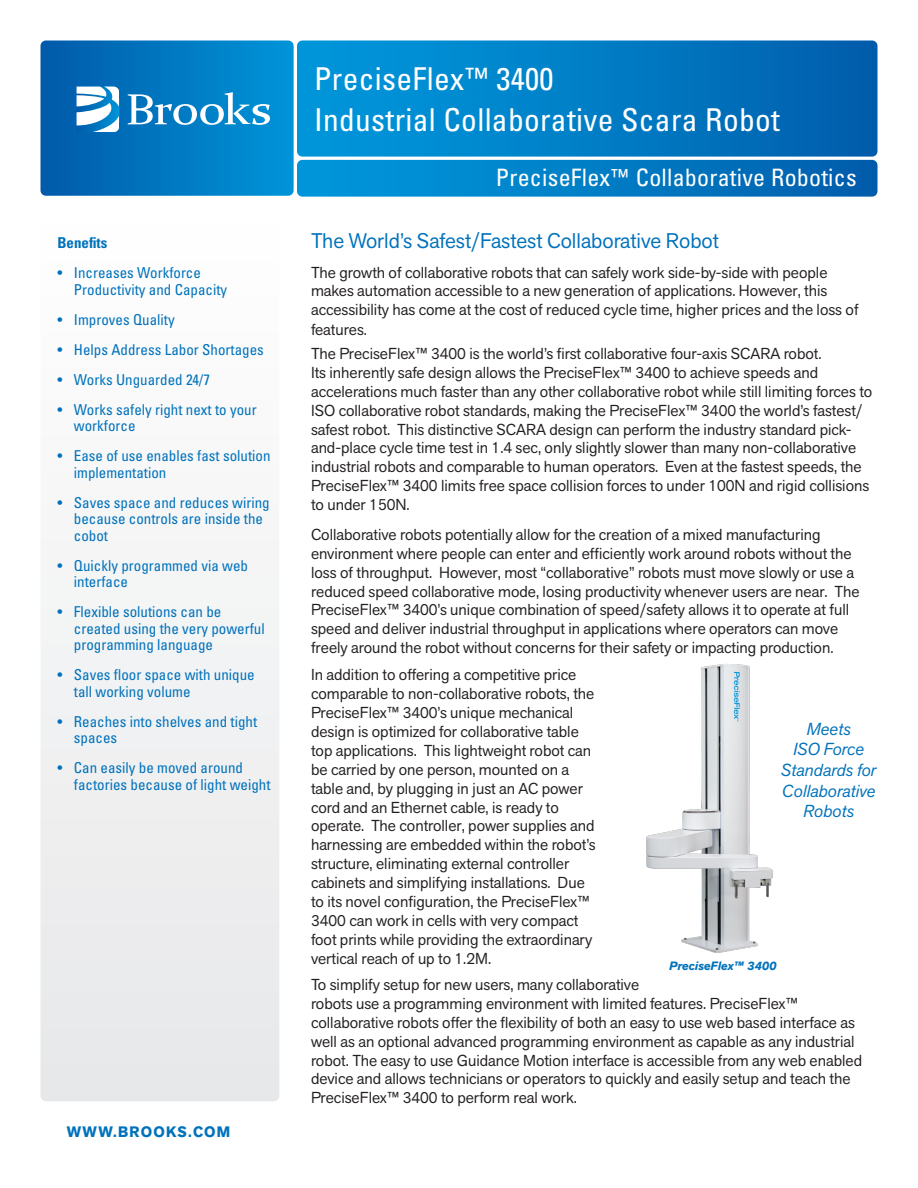
<style>
.page{position:relative;width:918px;height:1188px;background:#fff}
.page>*{position:absolute;margin:0;border:0;box-sizing:border-box;transform-origin:0 0}
.A1__DS_Head{font:condensed 31.5px "Univers LT Std";letter-spacing:.01em;color:#fff}
.A2__Product_Category{font:condensed 24px "Univers LT Std";letter-spacing:.01em;color:#fff}
.C1__Reg_Txt{font:21px "Akzid Grtsk Next";color:#0072bc}
.t1{font:italic 17.25px "Akzid Grtsk Next";color:#0072bc}
.C1__Reg_Txt-2{font:15.75px/18.9px "Akzid Grtsk Next";color:#231f20}
.B3__Benefit_Bullets{font:condensed 15px/16.5px "Univers LT Std";color:#0072bc}
.E__URL{font:700 15px "Akzid Grtsk Next";letter-spacing:.08em;color:#0072bc}
.B3__Benefit_Bullets-2{font:700 condensed 15px "Univers LT Std";color:#0072bc}
.A1__DS_Head-2{font:italic 700 12px "Akzid Grtsk Next";letter-spacing:.01em;color:#0072bc}
.s1{font-family:"Akzid Grtsk Next";font-stretch:normal}
</style>
<div class="page">
<div style="left:40px;top:575px;width:239px;height:526px;background:#eeeeef"></div>
<img style="left:646px;top:664px;width:127px;height:289px">
<svg style="left:40px;top:40px;width:838px;height:157px;background:#0c81c6"></svg>
<p class="B3__Benefit_Bullets-2" style="left:57px;top:234px;width:51px">Benefits</p>
<p class="B3__Benefit_Bullets" style="left:74px;top:265px;width:155px;text-indent:-16px">• Increases Workforce<br>Productivity and Capacity</p>
<p class="B3__Benefit_Bullets" style="left:57px;top:311px;width:119px">• Improves Quality</p>
<p class="B3__Benefit_Bullets" style="left:57px;top:341px;width:208px">• Helps Address Labor Shortages</p>
<p class="B3__Benefit_Bullets" style="left:57px;top:371px;width:154px">• Works Unguarded 24/7</p>
<p class="B3__Benefit_Bullets" style="left:74px;top:401px;width:184px;text-indent:-16px">• Works safely right next to your workforce</p>
<p class="B3__Benefit_Bullets" style="left:74px;top:448px;width:198px;text-indent:-16px">• Ease of use enables fast solution implementation</p>
<p class="B3__Benefit_Bullets" style="left:74px;top:494px;width:197px;text-indent:-16px">• Saves space and reduces wiring because controls are inside the cobot</p>
<p class="B3__Benefit_Bullets" style="left:74px;top:557px;width:176px;text-indent:-16px">• Quickly programmed via web interface</p>
<p class="B3__Benefit_Bullets" style="left:74px;top:604px;width:192px;text-indent:-16px">• Flexible solutions can be created using the very powerful programming language</p>
<p class="B3__Benefit_Bullets" style="left:74px;top:667px;width:182px;text-indent:-16px">• Saves floor space with unique tall working volume</p>
<p class="B3__Benefit_Bullets" style="left:74px;top:713px;width:185px;text-indent:-16px">• Reaches into shelves and tight spaces</p>
<p class="B3__Benefit_Bullets" style="left:74px;top:760px;width:198px;text-indent:-16px">• Can easily be moved around factories because of light weight</p>
<p class="E__URL" style="left:67px;top:1122px;width:165px">WWW.BROOKS.COM</p>
<p class="A1__DS_Head" style="left:314px;top:59px;width:241px">PreciseFlex<span class="s1">™</span> 3400</p>
<p class="A1__DS_Head" style="left:314px;top:100px;width:467px">Industrial Collaborative Scara Robot</p>
<p class="A2__Product_Category" style="left:496px;top:163px;width:362px">PreciseFlex<span class="s1">™</span> Collaborative Robotics</p>
<p class="C1__Reg_Txt" style="left:311px;top:227px;width:409px">The World’s Safest/Fastest Collaborative Robot</p>
<p class="C1__Reg_Txt-2" style="left:311px;top:262px;width:549px">The growth of collaborative robots that can safely work side-by-side with people makes automation accessible to a new generation of applications. However, this accessibility has come at the cost of reduced cycle time, higher prices and the loss of features.</p>
<p class="C1__Reg_Txt-2" style="left:311px;top:344px;width:563px">The PreciseFlex™ 3400 is the world’s first collaborative four-axis SCARA robot.<br>Its inherently safe design allows the PreciseFlex™ 3400 to achieve speeds and accelerations much faster than any other collaborative robot while still limiting forces to ISO collaborative robot standards, making the PreciseFlex™ 3400 the world’s fastest/ safest robot. This distinctive SCARA design can perform the industry standard pick&shy;and-place cycle time test in 1.4 sec, only slightly slower than many non-collaborative industrial robots and comparable to human operators. Even at the fastest speeds, the PreciseFlex™ 3400 limits free space collision forces to under 100N and rigid collisions to under 150N.</p>
<p class="C1__Reg_Txt-2" style="left:311px;top:525px;width:511px">Collaborative robots potentially allow for the creation of a mixed manufacturing</p>
<p class="C1__Reg_Txt-2" style="left:311px;top:544px;width:550px">environment where people can enter and efficiently work around robots without the loss of throughput. However, most “collaborative” robots must move slowly or use a reduced speed collaborative mode, losing productivity whenever users are near. The PreciseFlex™ 3400’s unique combination of speed/safety allows it to operate at full speed and deliver industrial throughput in applications where operators can move freely around the robot without concerns for their safety or impacting production.</p>
<p class="C1__Reg_Txt-2" style="left:311px;top:665px;width:286px">In addition to offering a competitive price comparable to non-collaborative robots, the PreciseFlex™ 3400’s unique mechanical design is optimized for collaborative table top applications. This lightweight robot can be carried by one person, mounted on a table and, by plugging in just an AC power cord and an Ethernet cable, is ready to operate. The controller, power supplies and harnessing are embedded within the robot’s structure, eliminating external controller cabinets and simplifying installations. Due to its novel configuration, the PreciseFlex™ 3400 can work in cells with very compact foot prints while providing the extraordinary vertical reach of up to 1.2M.</p>
<p class="C1__Reg_Txt-2" style="left:311px;top:975px;width:553px">To simplify setup for new users, many collaborative<br>robots use a programming environment with limited features. PreciseFlex™ collaborative robots offer the flexibility of both an easy to use web based interface as well as an optional advanced programming environment as capable as any industrial robot. The easy to use Guidance Motion interface is accessible from any web enabled device and allows technicians or operators to quickly and easily setup and teach the PreciseFlex™ 3400 to perform real work.</p>
<p class="t1" style="left:807px;top:717px;width:46px">Meets</p>
<p class="t1" style="left:793px;top:738px;width:72px">ISO Force</p>
<p class="t1" style="left:781px;top:759px;width:97px">Standards for</p>
<p class="t1" style="left:782px;top:779px;width:95px">Collaborative</p>
<p class="t1" style="left:803px;top:800px;width:52px">Robots</p>
<p class="A1__DS_Head-2" style="left:669px;top:958px;width:108px">PreciseFlex™ 3400</p>
</div>
